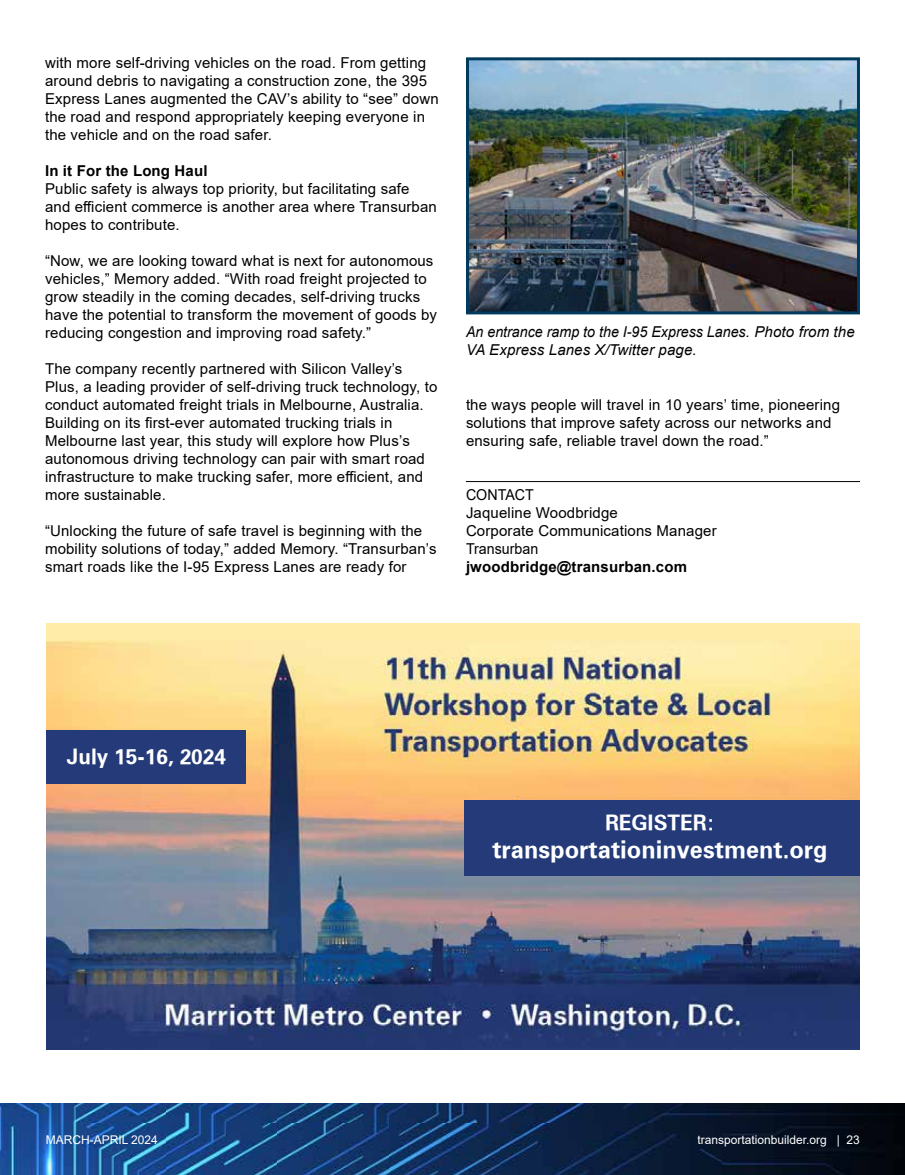
<style>
.page{position:relative;width:905px;height:1175px;background:#fff}
.page>*{position:absolute;margin:0;border:0;box-sizing:border-box;transform-origin:0 0}
.t1{font:24px "Zurich Bold BT";color:#fff}
.t2{font:21px "Zurich Bold BT";color:#fff}
.t3{font:15px/18px "Arial";letter-spacing:.01em;color:#000}
.t4{font:italic 15px/18px "Arial";letter-spacing:.005em;color:#000;scale:.95 1}
.t5{font:15px/18px "Arial";letter-spacing:.01em;color:#000;scale:.95 1}
.t6{font:700 15px "Arial";letter-spacing:.01em;color:#000}
.t7{font:12px "Arial";color:#fff}
</style>
<div class="page">
<img style="left:0;top:1103px;width:904px;height:71px">
<img style="left:470px;top:61px;width:386px;height:249px">
<div style="left:466px;top:57px;width:394px;height:257px;border:3px solid #003a5d"></div>
<img style="left:46px;top:623px;width:814px;height:426px">
<hr style="left:466px;top:481px;width:393px;height:1px;background:#000">
<div style="left:464px;top:800px;width:396px;height:76px;background:#253b79"></div>
<div style="left:46px;top:730px;width:199px;height:53px;background:#253b79"></div>
<p class="t3" style="left:45px;top:54px;width:395px">with more self-driving vehicles on the road. From getting around debris to navigating a construction zone, the 395<br>Express Lanes augmented the CAV’s ability to “see” down the road and respond appropriately keeping everyone in the vehicle and on the road safer.</p>
<p class="t6" style="left:45px;top:160px;width:164px">In it For the Long Haul</p>
<p class="t3" style="left:45px;top:180px;width:393px">Public safety is always top priority, but facilitating safe and efficient commerce is another area where Transurban hopes to contribute.</p>
<p class="t3" style="left:45px;top:252px;width:393px">“Now, we are looking toward what is next for autonomous vehicles,” Memory added. “With road freight projected to grow steadily in the coming decades, self-driving trucks have the potential to transform the movement of goods by reducing congestion and improving road safety.”</p>
<p class="t3" style="left:45px;top:360px;width:394px">The company recently partnered with Silicon Valley’s Plus, a leading provider of self-driving truck technology, to conduct automated freight trials in Melbourne, Australia.<br>Building on its first-ever automated trucking trials in Melbourne last year, this study will explore how Plus’s autonomous driving technology can pair with smart road infrastructure to make trucking safer, more efficient, and more sustainable.</p>
<p class="t3" style="left:45px;top:522px;width:393px">“Unlocking the future of safe travel is beginning with the mobility solutions of today,” added Memory. “Transurban’s smart roads like the I-95 Express Lanes are ready for</p>
<p class="t4" style="left:466px;top:323px;width:411px">An entrance ramp to the I-95 Express Lanes. Photo from the<br>VA Express Lanes X/Twitter page.</p>
<p class="t3" style="left:466px;top:396px;width:375px">the ways people will travel in 10 years’ time, pioneering solutions that improve safety across our networks and ensuring safe, reliable travel down the road.”</p>
<p class="t5" style="left:466px;top:486px;width:265px">CONTACT<br>Jaqueline Woodbridge<br>Corporate Communications Manager<br>Transurban</p>
<p class="t6" style="left:466px;top:556px;width:222px">jwoodbridge@transurban.com</p>
<h2 class="t2" style="left:67px;top:744px;width:161px">July 15-16, 2024</h2>
<h2 class="t2" style="left:605px;top:809px;width:111px">REGISTER:</h2>
<h1 class="t1" style="left:492px;top:835px;width:336px">transportationinvestment.org</h1>
<p class="t7" style="left:46px;top:1131px;width:114px">MARCH-APRIL 2024</p>
<p class="t7" style="left:697px;top:1131px;width:164px">transportationbuilder.org | 23</p>
</div>
